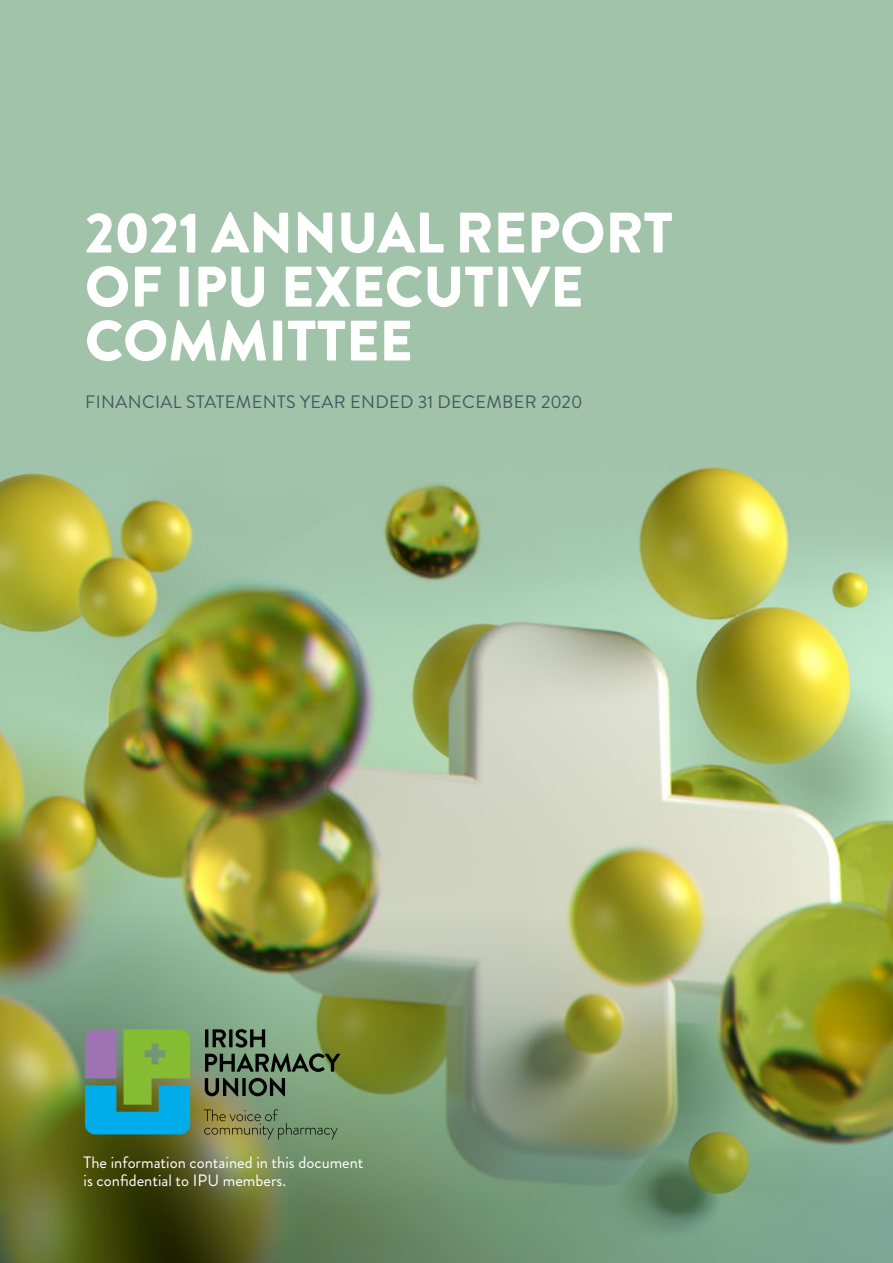
<style>
.page{position:relative;width:893px;height:1263px;background:#fff}
.page>*{position:absolute;margin:0;border:0;box-sizing:border-box;transform-origin:0 0}
.t1{font:900 57px/54px "Brandon Grotesque";color:#fff}
.t2{font:18px "Brandon Grotesque";letter-spacing:.02em;color:#475860}
.t3{font:16.5px/18px "Brandon Grotesque";color:#fff}
</style>
<div class="page">
<img style="left:0;top:0;width:893px;height:914px">
<img style="left:0;top:914px;width:893px;height:349px">
<hr style="left:205px;top:1029px;width:3px;height:18px;background:#000">
<svg style="left:213px;top:1029px;width:13px;height:18px"></svg>
<svg style="left:229px;top:1029px;width:4px;height:18px"></svg>
<svg style="left:235px;top:1029px;width:30px;height:18px"></svg>
<svg style="left:205px;top:1053px;width:135px;height:19px;background:#4c6047"></svg>
<svg style="left:205px;top:1078px;width:33px;height:18px"></svg>
<svg style="left:242px;top:1078px;width:4px;height:18px"></svg>
<svg style="left:249px;top:1078px;width:36px;height:18px"></svg>
<svg style="left:204px;top:1109px;width:134px;height:30px;background:#7c8b5f"></svg>
<svg style="left:85px;top:1029px;width:105px;height:105px;background:#54a188"></svg>
<p class="t1" style="left:85px;top:207px;width:589px">2021 ANNUAL REPORT<br>OF IPU EXECUTIVE<br>COMMITTEE</p>
<p class="t2" style="left:85px;top:389px;width:499px">FINANCIAL STATEMENTS YEAR ENDED 31 DECEMBER 2020</p>
<p class="t3" style="left:84px;top:1154px;width:281px">The information contained in this document is confidential to IPU members.</p>
</div>
